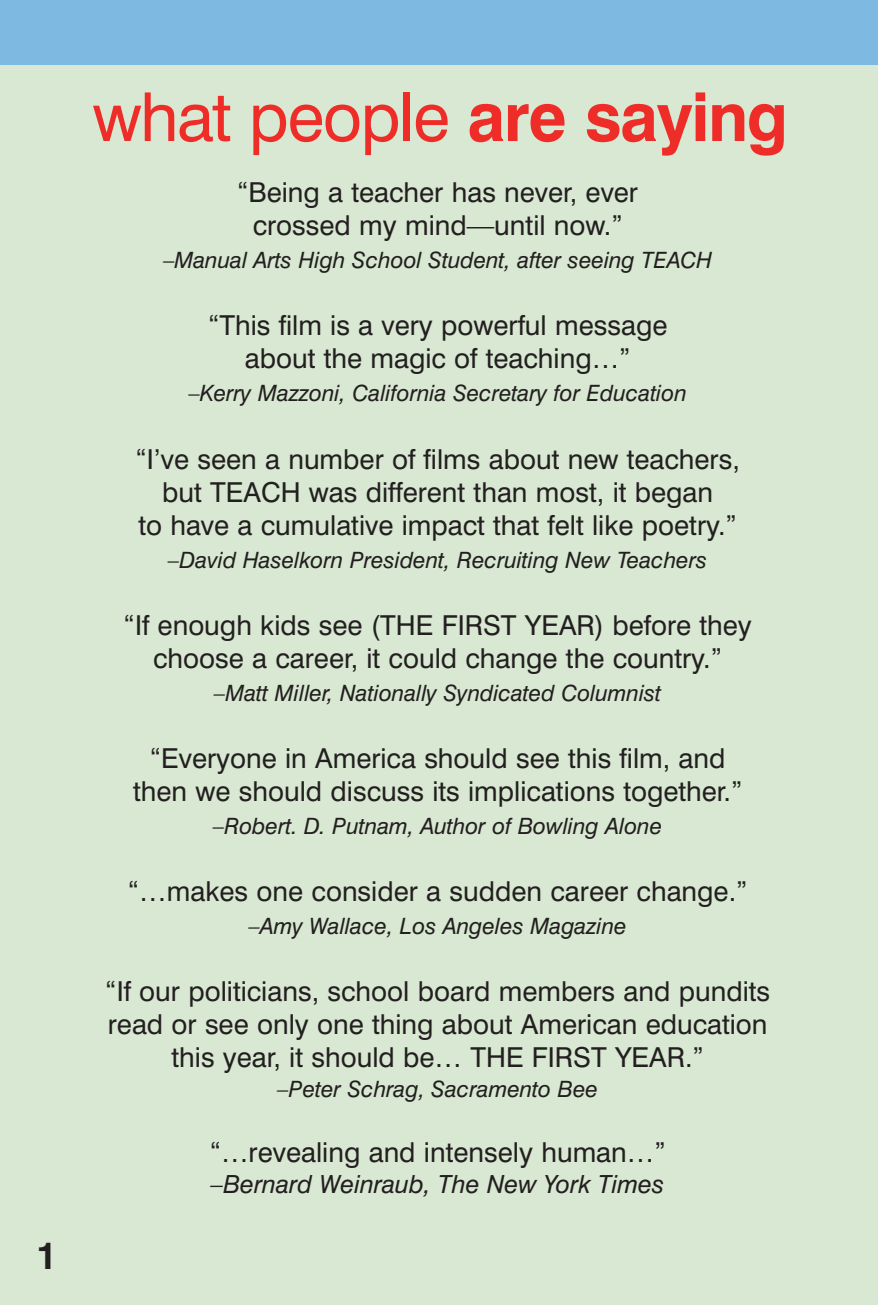
<style>
.page{position:relative;width:878px;height:1305px;background:#d8e8d2}
.page>*{position:absolute;margin:0;border:0;box-sizing:border-box;transform-origin:0 0}
.t1{font:67.5px "Swiss 721 BT";letter-spacing:-.02em;color:#ee2d28}
.t2{font:700 37.5px "Swiss 721 BT";color:#231f20}
.t3{font:27.5px/33px "Swiss 721 BT";color:#231f20;text-align:center}
.t4{font:italic 25px "Swiss 721 BT";color:#231f20}
.t5{font:italic 22.5px "Swiss 721 BT";color:#231f20}
.s1{font-weight:700}
.s2{font-style:normal}
</style>
<div class="page">
<div style="left:0;top:0;width:878px;height:65px;background:#7db9e0"></div>
<h2 class="t2" style="left:36px;top:1243px;width:23px">1</h2>
<h1 class="t1" style="left:92px;top:92px;width:697px">what people <span class="s1">are saying</span></h1>
<p class="t3" style="left:237px;top:179px;width:402px">“Being a teacher has never, ever crossed my mind—until now.”</p>
<p class="t5" style="left:163px;top:252px;width:550px"><span class="s2">–</span>Manual Arts High School Student, after seeing TEACH</p>
<p class="t3" style="left:208px;top:312px;width:461px">“This film is a very powerful message about the magic of teaching…”</p>
<p class="t5" style="left:189px;top:385px;width:499px"><span class="s2">–</span>Kerry Mazzoni, California Secretary for Education</p>
<p class="t3" style="left:135px;top:445px;width:606px">“I’ve seen a number of films about new teachers, but TEACH was different than most, it began<br>to have a cumulative impact that felt like poetry.”</p>
<p class="t5" style="left:168px;top:551px;width:540px">–David Haselkorn President, Recruiting New Teachers</p>
<p class="t3" style="left:124px;top:611px;width:629px">“If enough kids see (THE FIRST YEAR) before they choose a career, it could change the country.”</p>
<p class="t5" style="left:214px;top:685px;width:448px">–Matt Miller, Nationally Syndicated Columnist</p>
<p class="t3" style="left:133px;top:745px;width:611px">“Everyone in America should see this film, and then we should discuss its implications together.”</p>
<p class="t5" style="left:213px;top:818px;width:450px">–Robert. D. Putnam, Author of Bowling Alone</p>
<p class="t3" style="left:128px;top:878px;width:621px">“…makes one consider a sudden career change.”</p>
<p class="t5" style="left:249px;top:918px;width:379px">–Amy Wallace, Los Angeles Magazine</p>
<p class="t3" style="left:105px;top:978px;width:666px">“If our politicians, school board members and pundits read or see only one thing about American education this year, it should be… THE FIRST YEAR.”</p>
<p class="t5" style="left:277px;top:1081px;width:322px">–Peter Schrag, Sacramento Bee</p>
<p class="t3" style="left:210px;top:1138px;width:457px">“…revealing and intensely human…”</p>
<p class="t4" style="left:211px;top:1175px;width:455px">–Bernard Weinraub, The New York Times</p>
</div>
